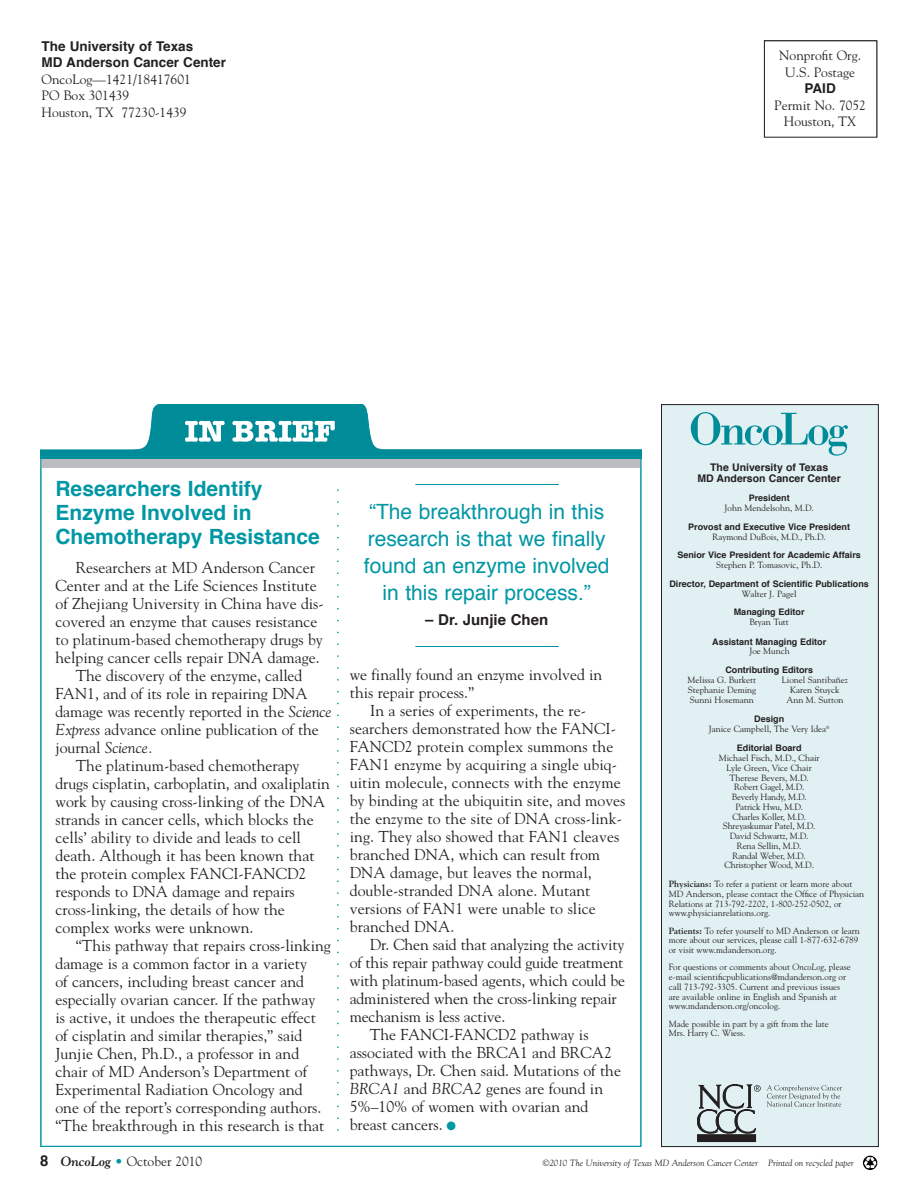
<style>
.page{position:relative;width:918px;height:1188px;background:#fff}
.page>*{position:absolute;margin:0;border:0;box-sizing:border-box;transform-origin:0 0}
.t1{font:21px/27px "Helvetica";color:#0097a4;text-align:center}
.t2{font:700 21px/24px "Helvetica";color:#0097a4}
.t3{font:15.75px/18px "Goudy";color:#231f20}
.t4{font:italic 15.75px "Goudy";letter-spacing:-.005em;color:#231f20}
.t5{font:700 15px "Helvetica";color:#231f20}
.t6{font:13.5px/16.5px "Goudy";color:#231f20;text-align:center}
.t7{font:700 13.5px/16.5px "Helvetica";color:#231f20}
.t8{font:700 10.5px/10.5px "Helvetica";color:#231f20;text-align:center}
.t9{font:9px/9.8px "Goudy";color:#231f20}
.t10{font:700 9px "Helvetica";color:#231f20}
.t11{font:italic 9px "Goudy";color:#231f20}
.s1{font-style:italic}
.s2{font-style:normal}
.s3{font-family:"Helvetica";font-weight:700;font-size:15px}
.s4{font-weight:700;font-style:italic}
.s5{color:#0097a4}
.s6{font-weight:700}
</style>
<div class="page">
<svg style="left:863px;top:1156px;width:14px;height:14px"></svg>
<svg style="left:864px;top:1157px;width:12px;height:12px"></svg>
<div style="left:662px;top:405px;width:216px;height:742px;background:#e1f0f3"></div>
<div style="left:661px;top:404px;width:218px;height:743px;border:1px solid #231f20"></div>
<svg style="left:691px;top:412px;width:157px;height:44px"></svg>
<div style="left:764px;top:40px;width:113px;height:98px;border:1px solid #231f20"></div>
<div style="left:40px;top:458px;width:601px;height:10px;background:#bcbdc0"></div>
<svg style="left:40px;top:404px;width:601px;height:55px"></svg>
<hr style="left:415px;top:484px;width:144px;height:1px;background:#0097a4">
<hr style="left:415px;top:646px;width:144px;height:1px;background:#0097a4">
<div style="left:698px;top:1135px;width:58px;height:7px;background:#231f20"></div>
<svg style="left:767px;top:1085px;width:75px;height:22px"></svg>
<svg style="left:697px;top:1084px;width:64px;height:49px"></svg>
<p class="t7" style="left:42px;top:39px;width:186px">the university of texas<br>mD anderson Cancer Center</p>
<p class="t6" style="left:42px;top:71px;width:151px;text-align:left">OncoLog—1421/18417601<br>PO Box 301439<br>Houston, TX 77230-1439</p>
<p class="t6" style="left:779px;top:47px;width:84px">Nonprofit Org.<br>U.S. Postage</p>
<p class="t7" style="left:805px;top:81px;width:33px">PaiD</p>
<p class="t6" style="left:774px;top:97px;width:93px">Permit No. 7052<br>Houston, TX</p>
<h1 class="t2" style="left:55px;top:478px;width:266px">Researchers identify enzyme involved in<br>Chemotherapy Resistance</h1>
<p class="t3" style="left:76px;top:559px;width:241px">Researchers at MD Anderson Cancer</p>
<p class="t3" style="left:55px;top:577px;width:263px">Center and at the Life Sciences Institute</p>
<p class="t3" style="left:55px;top:595px;width:270px">of Zhejiang University in China have dis-</p>
<p class="t3" style="left:55px;top:613px;width:264px">covered an enzyme that causes resistance</p>
<p class="t3" style="left:56px;top:631px;width:269px">to platinum-based chemotherapy drugs by</p>
<p class="t3" style="left:56px;top:649px;width:266px">helping cancer cells repair DNA damage.</p>
<p class="t3" style="left:76px;top:667px;width:228px">The discovery of the enzyme, called</p>
<p class="t3" style="left:56px;top:685px;width:254px">FAN1, and of its role in repairing DNA</p>
<p class="t3" style="left:56px;top:703px;width:278px">damage was recently reported in the <span class="s1">Science</span></p>
<p class="t3" style="left:56px;top:721px;width:265px"><span class="s1">Express</span> advance online publication of the</p>
<p class="t4" style="left:56px;top:738px;width:99px"><span class="s2">journal</span> Science.</p>
<p class="t3" style="left:76px;top:757px;width:225px">The platinum-based chemotherapy</p>
<p class="t3" style="left:56px;top:775px;width:276px">drugs cisplatin, carboplatin, and oxaliplatin</p>
<p class="t3" style="left:56px;top:793px;width:272px">work by causing cross-linking of the DNA</p>
<p class="t3" style="left:56px;top:811px;width:260px">strands in cancer cells, which blocks the</p>
<p class="t3" style="left:55px;top:829px;width:247px">cells’ ability to divide and leads to cell</p>
<p class="t3" style="left:55px;top:847px;width:261px">death. Although it has been known that</p>
<p class="t3" style="left:55px;top:865px;width:252px">the protein complex FANCI-FANCD2</p>
<p class="t3" style="left:55px;top:883px;width:241px">responds to DNA damage and repairs</p>
<p class="t3" style="left:55px;top:901px;width:231px">cross-linking, the details of how the</p>
<p class="t3" style="left:55px;top:919px;width:200px">complex works were unknown.</p>
<p class="t3" style="left:76px;top:937px;width:257px">“This pathway that repairs cross-linking</p>
<p class="t3" style="left:55px;top:955px;width:253px">damage is a common factor in a variety</p>
<p class="t3" style="left:55px;top:973px;width:250px">of cancers, including breast cancer and</p>
<p class="t3" style="left:55px;top:991px;width:261px">especially ovarian cancer. If the pathway</p>
<p class="t3" style="left:55px;top:1009px;width:262px">is active, it undoes the therapeutic effect</p>
<p class="t3" style="left:55px;top:1027px;width:248px">of cisplatin and similar therapies,” said</p>
<p class="t3" style="left:55px;top:1045px;width:245px">Junjie Chen, Ph.D., a professor in and</p>
<p class="t3" style="left:55px;top:1063px;width:253px">chair of MD Anderson’s Department of</p>
<p class="t3" style="left:55px;top:1081px;width:249px">Experimental Radiation Oncology and</p>
<p class="t3" style="left:55px;top:1099px;width:268px">one of the report’s corresponding authors.</p>
<p class="t3" style="left:55px;top:1117px;width:271px">“The breakthrough in this research is that</p>
<p class="t6" style="left:40px;top:1153px;width:164px"><span class="s3">8</span> <span class="s4">OncoLog</span> <span class="s5">•</span> October 2010</p>
<h1 class="t1" style="left:364px;top:499px;width:247px">“The breakthrough in this research is that we finally found an enzyme involved in this repair process.”</h1>
<p class="t5" style="left:425px;top:614px;width:124px">– Dr. Junjie Chen</p>
<p class="t3" style="left:350px;top:666px;width:254px">we finally found an enzyme involved in this repair process.”</p>
<p class="t3" style="left:350px;top:702px;width:277px;text-indent:20px">In a series of experiments, the re&shy;searchers demonstrated how the FANCI-FANCD2 protein complex summons the FAN1 enzyme by acquiring a single ubiq&shy;uitin molecule, connects with the enzyme by binding at the ubiquitin site, and moves the enzyme to the site of DNA cross-link&shy;ing. They also showed that FAN1 cleaves branched DNA, which can result from DNA damage, but leaves the normal, double-stranded DNA alone. Mutant versions of FAN1 were unable to slice branched DNA.</p>
<p class="t3" style="left:370px;top:936px;width:256px">Dr. Chen said that analyzing the activity</p>
<p class="t3" style="left:350px;top:954px;width:275px">of this repair pathway could guide treatment</p>
<p class="t3" style="left:350px;top:972px;width:277px">with platinum-based agents, which could be</p>
<p class="t3" style="left:350px;top:990px;width:269px">administered when the cross-linking repair</p>
<p class="t3" style="left:350px;top:1008px;width:157px">mechanism is less active.</p>
<p class="t3" style="left:370px;top:1026px;width:220px">The FANCI-FANCD2 pathway is</p>
<p class="t3" style="left:350px;top:1044px;width:264px">associated with the BRCA1 and BRCA2</p>
<p class="t3" style="left:350px;top:1062px;width:273px">pathways, Dr. Chen said. Mutations of the</p>
<p class="t3" style="left:350px;top:1080px;width:255px"><span class="s1">BRCA1</span> and <span class="s1">BRCA2</span> genes are found in</p>
<p class="t3" style="left:350px;top:1098px;width:240px">5%–10% of women with ovarian and</p>
<p class="t3" style="left:350px;top:1116px;width:108px">breast cancers. <span class="s5">●</span></p>
<p class="t8" style="left:698px;top:463px;width:145px">the university of texas<br>mD anderson Cancer Center</p>
<p class="t10" style="left:749px;top:494px;width:43px">President</p>
<p class="t9" style="left:725px;top:503px;width:91px">John Mendelsohn, M.D.</p>
<p class="t10" style="left:688px;top:523px;width:163px">Provost and executive vice President</p>
<p class="t9" style="left:712px;top:532px;width:115px">Raymond DuBois, M.D., Ph.D.</p>
<p class="t10" style="left:677px;top:551px;width:185px">Senior vice President for academic affairs</p>
<p class="t9" style="left:716px;top:560px;width:108px">Stephen P. Tomasovic, Ph.D.</p>
<p class="t10" style="left:669px;top:580px;width:201px">Director, Department of Scientific Publications</p>
<p class="t9" style="left:742px;top:589px;width:56px">Walter J. Pagel</p>
<p class="t10" style="left:734px;top:608px;width:72px">managing editor</p>
<p class="t9" style="left:749px;top:617px;width:41px">Bryan Tutt</p>
<p class="t10" style="left:712px;top:638px;width:115px">assistant managing editor</p>
<p class="t9" style="left:749px;top:646px;width:42px">Joe Munch</p>
<p class="t10" style="left:725px;top:666px;width:89px">Contributing editors</p>
<p class="t9" style="left:688px;top:675px;width:70px">Melissa G. Burkett</p>
<p class="t9" style="left:782px;top:675px;width:67px">Lionel Santibañez</p>
<p class="t9" style="left:688px;top:685px;width:70px">Stephanie Deming</p>
<p class="t9" style="left:790px;top:685px;width:51px">Karen Stuyck</p>
<p class="t9" style="left:690px;top:695px;width:65px">Sunni Hosemann</p>
<p class="t9" style="left:786px;top:695px;width:59px">Ann M. Sutton</p>
<p class="t10" style="left:754px;top:715px;width:32px">Design</p>
<p class="t9" style="left:709px;top:724px;width:122px">Janice Campbell, The Very Idea<sup>®</sup></p>
<p class="t10" style="left:737px;top:744px;width:66px">editorial Board</p>
<p class="t9" style="left:719px;top:753px;width:102px;text-align:center">Michael Fisch, M.D., Chair<br>Lyle Green, Vice Chair<br>Therese Bevers, M.D.<br>Robert Gagel, M.D.<br>Beverly Handy, M.D.<br>Patrick Hwu, M.D.<br>Charles Koller, M.D.<br>Shreyaskumar Patel, M.D.<br>David Schwartz, M.D.<br>Rena Sellin, M.D.<br>Randal Weber, M.D.<br>Christopher Wood, M.D.</p>
<p class="t9" style="left:669px;top:879px;width:197px"><span class="s6">Physicians:</span> To refer a patient or learn more about MD Anderson, please contact the Office of Physician Relations at 713-792-2202, 1-800-252-0502, or www.physicianrelations.org.</p>
<p class="t9" style="left:669px;top:926px;width:193px"><span class="s6">Patients:</span> To refer yourself to MD Anderson or learn more about our services, please call 1-877-632-6789 or visit www.mdanderson.org.</p>
<p class="t9" style="left:669px;top:962px;width:184px">For questions or comments about <span class="s1">OncoLog</span>, please e-mail scientificpublications@mdanderson.org or call 713-792-3305. Current and previous issues are available online in English and Spanish at www.mdanderson.org/oncolog.</p>
<p class="t9" style="left:669px;top:1019px;width:162px">Made possible in part by a gift from the late<br>Mrs. Harry C. Wiess.</p>
<p class="t11" style="left:543px;top:1157px;width:313px">©2010 The University of Texas MD Anderson Cancer Center Printed on recycled paper</p>
</div>
